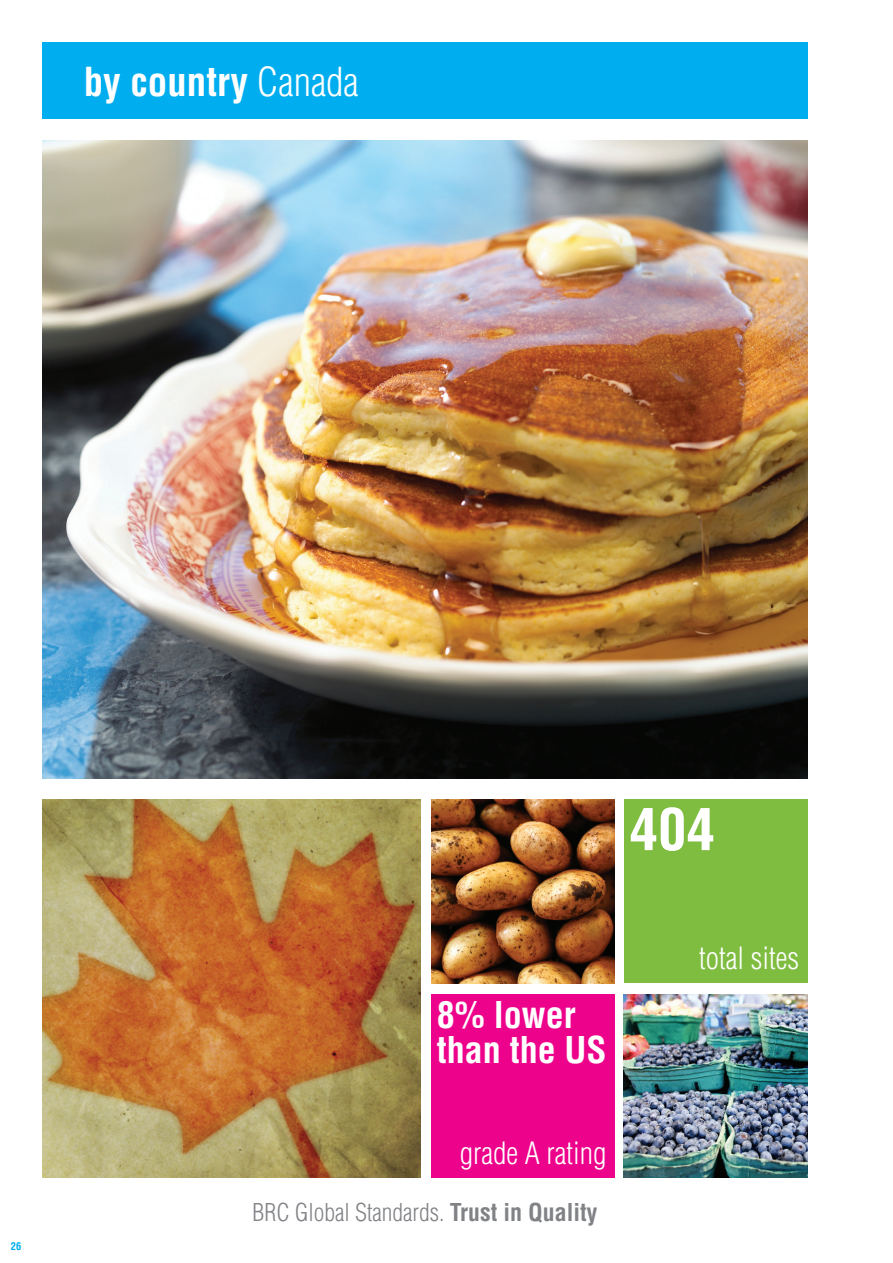
<style>
.page{position:relative;width:893px;height:1263px;background:#fff}
.page>*{position:absolute;margin:0;border:0;box-sizing:border-box;transform-origin:0 0}
.t1{font:700 condensed 57px "Helvetica";color:#fff}
.t2{font:700 condensed 39px "Helvetica";color:#fff}
.t3{font:700 condensed 36px/34.5px "Helvetica";color:#fff}
.t4{font:300 condensed 30px "Helvetica";color:#fff}
.t5{font:300 condensed 24px "Helvetica";color:#808285}
.t6{font:700 condensed 10.5px "Helvetica";color:#00aeef}
.s1{font-weight:300}
.s2{font-weight:700}
</style>
<div class="page">
<div style="left:43px;top:43px;width:765px;height:76px;background:#00aeef"></div>
<img style="left:43px;top:140px;width:765px;height:638px">
<img style="left:43px;top:799px;width:378px;height:379px">
<div style="left:431px;top:994px;width:184px;height:184px;background:#ed028c"></div>
<img style="left:624px;top:994px;width:183px;height:184px">
<img style="left:431px;top:799px;width:184px;height:184px">
<div style="left:624px;top:799px;width:183px;height:184px;background:#7fbd41"></div>
<h2 class="t2" style="left:84px;top:58px;width:276px">by country <span class="s1">Canada</span></h2>
<p class="t6" style="left:11px;top:1240px;width:12px">26</p>
<h1 class="t1" style="left:629px;top:794px;width:87px">404</h1>
<h3 class="t3" style="left:437px;top:997px;width:171px">8% lower than the US</h3>
<p class="t4" style="left:460px;top:1134px;width:148px">grade A rating</p>
<p class="t5" style="left:253px;top:1197px;width:346px">BRC Global Standards. <span class="s2">Trust in Quality</span></p>
<p class="t4" style="left:699px;top:939px;width:101px">total sites</p>
</div>
